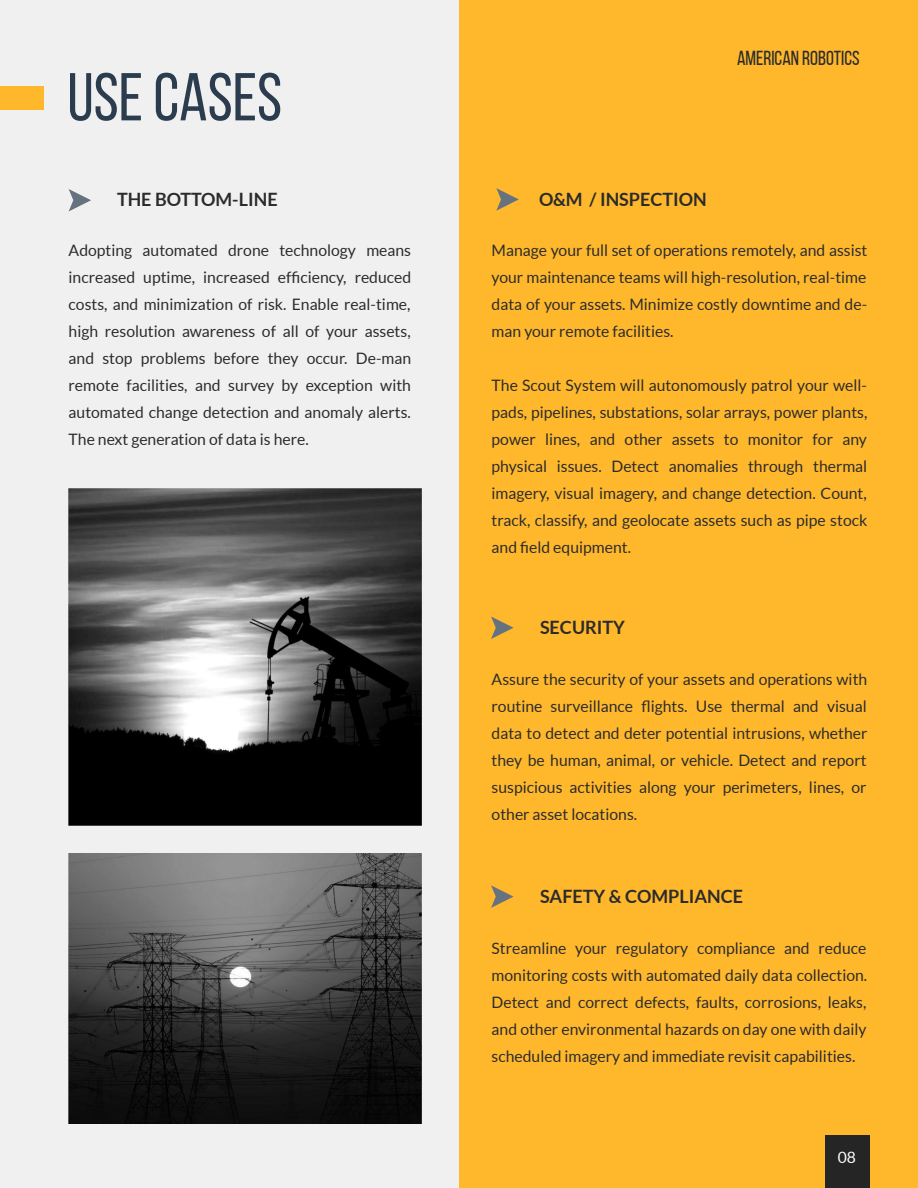
<style>
.page{position:relative;width:918px;height:1188px;background:#ffb82b}
.page>*{position:absolute;margin:0;border:0;box-sizing:border-box;transform-origin:0 0}
.t1{font:67.5px "Bebas Neue";color:#2b3c4f}
.t2{font:20.25px "Bebas Neue";color:#2b2b2b}
.t3{font:700 18px "Lato";color:#2b2b2b}
.t4{font:15.75px/27px "Lato";color:#2b2b2b;text-align:justify}
.t5{font:15.75px "Lato";color:#fff}
</style>
<div class="page">
<div style="left:0;top:0;width:459px;height:1188px;background:#f0f0f0"></div>
<div style="left:0;top:86px;width:44px;height:24px;background:#ffb82b"></div>
<svg style="left:69px;top:189px;width:22px;height:23px"></svg>
<svg style="left:496px;top:188px;width:23px;height:23px"></svg>
<svg style="left:491px;top:616px;width:23px;height:23px"></svg>
<svg style="left:491px;top:885px;width:23px;height:23px"></svg>
<img style="left:68px;top:488px;width:354px;height:338px">
<img style="left:68px;top:853px;width:354px;height:270px">
<div style="left:825px;top:1135px;width:45px;height:53px;background:#252526"></div>
<h1 class="t1" style="left:68px;top:61px;width:216px">USE CASES</h1>
<p class="t2" style="left:737px;top:47px;width:124px">AMERICAN ROBOTICS</p>
<p class="t3" style="left:539px;top:189px;width:169px">O&amp;M / INSPECTION</p>
<p class="t3" style="left:117px;top:189px;width:162px">THE BOTTOM-LINE</p>
<p class="t4" style="left:69px;top:237px;width:344px">Adopting automated drone technology means increased uptime, increased efficiency, reduced costs, and minimization of risk. Enable real-time, high resolution awareness of all of your assets, and stop problems before they occur. De-man remote facilities, and survey by exception with automated change detection and anomaly alerts.<br>The next generation of data is here.</p>
<p class="t4" style="left:492px;top:237px;width:377px">Manage your full set of operations remotely, and assist your maintenance teams will high-resolution, real-time data of your assets. Minimize costly downtime and de&shy;man your remote facilities.</p>
<p class="t4" style="left:492px;top:372px;width:377px">The Scout System will autonomously patrol your well&shy;pads, pipelines, substations, solar arrays, power plants, power lines, and other assets to monitor for any physical issues. Detect anomalies through thermal imagery, visual imagery, and change detection. Count, track, classify, and geolocate assets such as pipe stock and field equipment.</p>
<p class="t3" style="left:540px;top:618px;width:87px">SECURITY</p>
<p class="t4" style="left:492px;top:666px;width:377px">Assure the security of your assets and operations with routine surveillance flights. Use thermal and visual data to detect and deter potential intrusions, whether they be human, animal, or vehicle. Detect and report suspicious activities along your perimeters, lines, or other asset locations.</p>
<p class="t3" style="left:540px;top:887px;width:205px">SAFETY &amp; COMPLIANCE</p>
<p class="t4" style="left:492px;top:935px;width:377px">Streamline your regulatory compliance and reduce monitoring costs with automated daily data collection.<br>Detect and correct defects, faults, corrosions, leaks, and other environmental hazards on day one with daily scheduled imagery and immediate revisit capabilities.</p>
<p class="t5" style="left:838px;top:1149px;width:20px">08</p>
</div>
